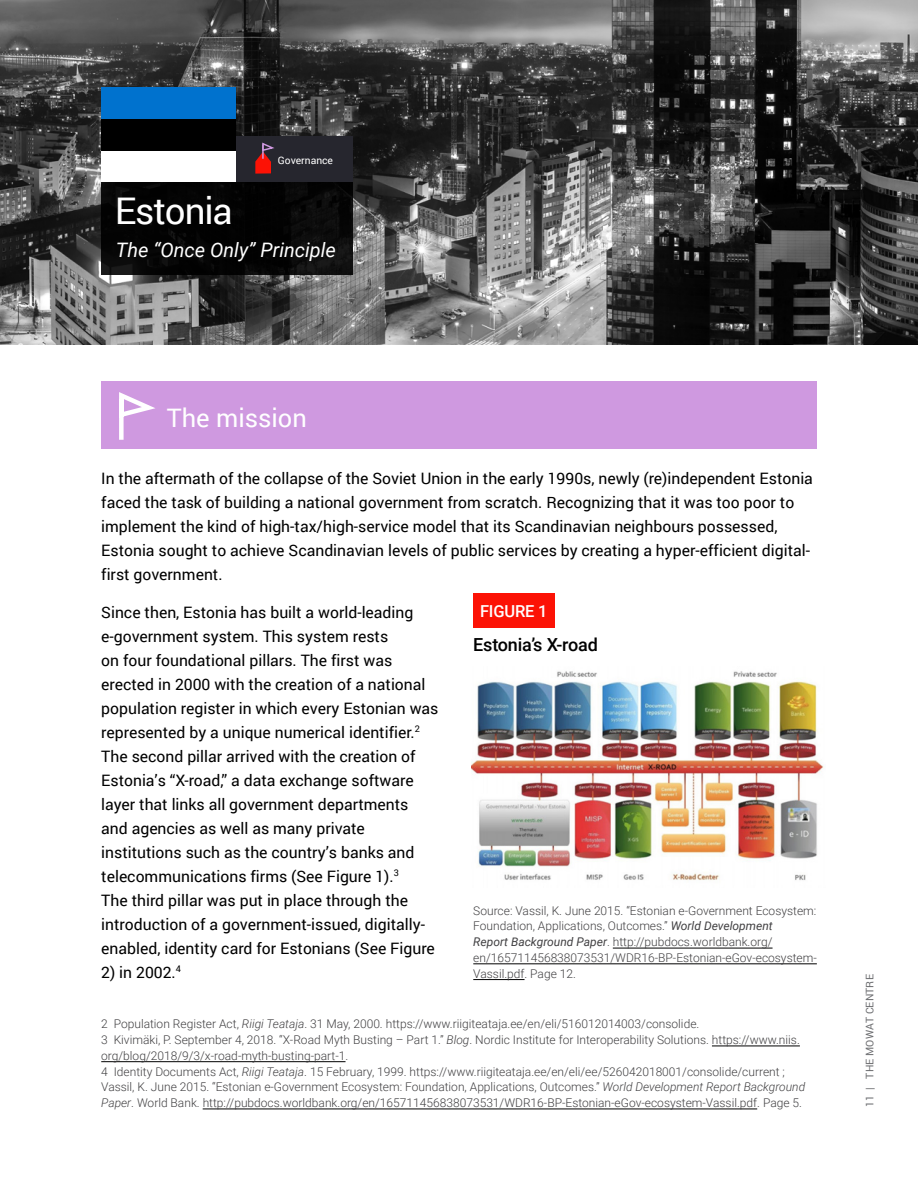
<style>
.page{position:relative;width:918px;height:1188px;background:#fff}
.page>*{position:absolute;margin:0;border:0;box-sizing:border-box;transform-origin:0 0}
.t1{font:36.75px "Roboto";letter-spacing:-.03em;color:#fff}
.t2{font:25.5px "Roboto";color:#fff}
.t3{font:italic 19.95px "Roboto";color:#fff}
.Figure_Description{font:500 18px "Roboto";letter-spacing:-.01em;color:#000}
.Figure_X{font:500 16.5px "Roboto";letter-spacing:-.01em;color:#fff}
.Paragraph{font:15.75px/24px "Roboto";color:#000}
.Footnotes{font:300 12px/15.8px "Roboto";color:#414042}
.t4{font:10.5px "Roboto";letter-spacing:.01em;color:#6d6e71}
.t5{font:10.35px "Roboto";color:#fff}
.s1{font-style:italic}
.s2{font-weight:400;font-style:italic}
</style>
<div class="page">
<img style="left:0;top:0;width:918px;height:345px">
<div style="left:101px;top:182px;width:252px;height:93px;background:#000"></div>
<hr style="left:712px;top:1046px;width:88px;height:1px;background:#000">
<hr style="left:101px;top:1061px;width:245px;height:1px;background:#000">
<hr style="left:203px;top:1109px;width:554px;height:1px;background:#000">
<div style="left:473px;top:594px;width:82px;height:34px;background:#fc1205"></div>
<hr style="left:613px;top:948px;width:160px;height:1px;background:#000">
<hr style="left:473px;top:963px;width:344px;height:1px;background:#000">
<hr style="left:473px;top:979px;width:52px;height:1px;background:#000">
<img style="left:472px;top:671px;width:352px;height:209px">
<div style="left:101px;top:382px;width:716px;height:67px;background:#cf99e0"></div>
<svg style="left:119px;top:392px;width:36px;height:48px"></svg>
<div style="left:234px;top:136px;width:119px;height:46px;background:#26262e"></div>
<svg style="left:255px;top:142px;width:19px;height:32px"></svg>
<div style="left:101px;top:87px;width:135px;height:95px;background:#fff"></div>
<div style="left:101px;top:87px;width:135px;height:64px;background:#000"></div>
<div style="left:101px;top:87px;width:135px;height:32px;background:#0072ce"></div>
<h1 class="t1" style="left:115px;top:190px;width:119px">Estonia</h1>
<p class="t5" style="left:278px;top:154px;width:57px">Governance</p>
<h1 class="t3" style="left:116px;top:236px;width:222px">The “Once Only” Principle</h1>
<h2 class="t2" style="left:167px;top:403px;width:142px">The mission</h2>
<p class="Paragraph" style="left:101px;top:467px;width:713px">In the aftermath of the collapse of the Soviet Union in the early 1990s, newly (re)independent Estonia faced the task of building a national government from scratch. Recognizing that it was too poor to implement the kind of high-tax/high-service model that its Scandinavian neighbours possessed, Estonia sought to achieve Scandinavian levels of public services by creating a hyper-efficient digital&shy;first government.</p>
<p class="Paragraph" style="left:101px;top:600px;width:339px">Since then, Estonia has built a world-leading e-government system. This system rests<br>on four foundational pillars. The first was erected in 2000 with the creation of a national population register in which every Estonian was represented by a unique numerical identifier.<sup>2<br></sup>The second pillar arrived with the creation of Estonia’s “X-road,” a data exchange software layer that links all government departments and agencies as well as many private institutions such as the country’s banks and telecommunications firms (See Figure 1).<sup>3<br></sup>The third pillar was put in place through the introduction of a government-issued, digitally&shy;enabled, identity card for Estonians (See Figure</p>
<p class="Paragraph" style="left:101px;top:960px;width:81px">2) in 2002.<sup>4</sup></p>
<p class="Footnotes" style="left:101px;top:1016px;width:600px">2 Population Register Act, <span class="s1">Riigi Teataja</span>. 31 May, 2000. https://www.riigiteataja.ee/en/eli/516012014003/consolide.</p>
<p class="Footnotes" style="left:101px;top:1031px;width:700px">3 Kivimäki, P. September 4, 2018. “X-Road Myth Busting – Part 1.” <span class="s1">Blog</span>. Nordic Institute for Interoperability Solutions. https://www.niis. org/blog/2018/9/3/x-road-myth-busting-part-1.</p>
<p class="Footnotes" style="left:101px;top:1063px;width:706px">4 Identity Documents Act, <span class="s1">Riigi Teataja</span>. 15 February, 1999. https://www.riigiteataja.ee/en/eli/ee/526042018001/consolide/current ;<br>Vassil, K. June 2015. “Estonian e-Government Ecosystem: Foundation, Applications, Outcomes.” <span class="s1">World Development Report Background<br>Paper</span>. World Bank. http://pubdocs.worldbank.org/en/165711456838073531/WDR16-BP-Estonian-eGov-ecosystem-Vassil.pdf. Page 5.</p>
<p class="Figure_X" style="left:480px;top:600px;width:69px">FIGURE 1</p>
<p class="Figure_Description" style="left:473px;top:632px;width:126px">Estonia’s X-road</p>
<p class="Footnotes" style="left:473px;top:902px;width:345px">Source: Vassil, K. June 2015. “Estonian e-Government Ecosystem:<br>Foundation, Applications, Outcomes.” <span class="s2">World Development<br>Report Background Paper</span>. http://pubdocs.worldbank.org/ en/165711456838073531/WDR16-BP-Estonian-eGov-ecosystem-Vassil.pdf. Page 12.</p>
<p class="t4" style="left:864px;top:1107px;width:134px;rotate:-90deg">11 | THE MOWAT CENTRE</p>
</div>
